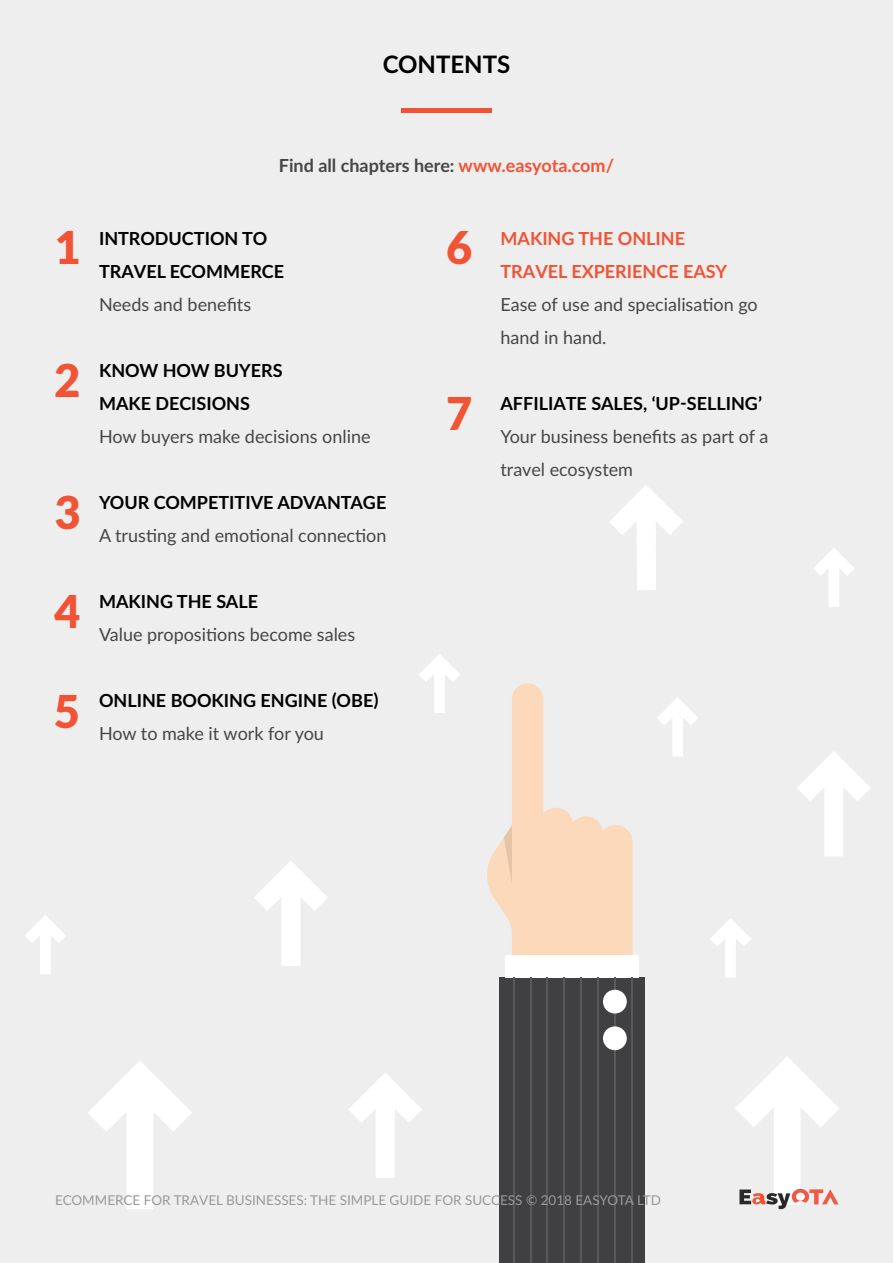
<style>
.page{position:relative;width:893px;height:1263px;background:#eee}
.page>*{position:absolute;margin:0;border:0;box-sizing:border-box;transform-origin:0 0}
.t1{font:900 45px/98.9px "Lato";color:#f15434}
.t2{font:700 24px "Lato";color:#000}
.t3{font:18px/33px "Lato";color:#464646}
.t4{font:700 18px/33px "Lato";color:#000}
.t5{font:700 18px "Lato";color:#464646}
.t6{font:700 18px/33px "Lato";color:#f15434}
.t7{font:13.5px "Lato";color:#999}
.s1{color:#f15434}
</style>
<div class="page">
<div style="left:401px;top:108px;width:90px;height:5px;background:#f15434"></div>
<svg style="left:487px;top:683px;width:146px;height:348px;fill:#fcd9ba"></svg>
<div style="left:500px;top:977px;width:145px;height:286px;background:#404042"></div>
<div style="left:505px;top:955px;width:134px;height:22px;background:#fff"></div>
<hr style="left:513px;top:977px;width:1px;height:286px;background:#59595c">
<hr style="left:530px;top:977px;width:1px;height:286px;background:#59595c">
<hr style="left:547px;top:977px;width:1px;height:286px;background:#59595c">
<hr style="left:564px;top:977px;width:1px;height:286px;background:#59595c">
<hr style="left:580px;top:977px;width:2px;height:286px;background:#59595c">
<hr style="left:597px;top:977px;width:2px;height:286px;background:#59595c">
<hr style="left:614px;top:977px;width:2px;height:286px;background:#59595c">
<hr style="left:631px;top:977px;width:1px;height:286px;background:#59595c">
<div style="left:603px;top:990px;width:24px;height:23px;background:#fff;border-radius:50%"></div>
<div style="left:603px;top:1026px;width:24px;height:24px;background:#fff;border-radius:50%"></div>
<svg style="left:504px;top:825px;width:8px;height:59px"></svg>
<svg style="left:25px;top:915px;width:41px;height:59px"></svg>
<svg style="left:419px;top:654px;width:41px;height:59px"></svg>
<svg style="left:710px;top:918px;width:41px;height:59px"></svg>
<svg style="left:813px;top:548px;width:41px;height:59px"></svg>
<svg style="left:657px;top:697px;width:41px;height:59px"></svg>
<svg style="left:797px;top:751px;width:73px;height:105px"></svg>
<svg style="left:349px;top:1073px;width:73px;height:105px"></svg>
<svg style="left:610px;top:485px;width:73px;height:105px"></svg>
<svg style="left:254px;top:861px;width:74px;height:105px"></svg>
<svg style="left:88px;top:1061px;width:104px;height:148px"></svg>
<svg style="left:735px;top:1057px;width:104px;height:152px"></svg>
<h2 class="t2" style="left:383px;top:47px;width:129px">CONTENTS</h2>
<p class="t5" style="left:279px;top:153px;width:337px">FIND ALL CHAPTERS HERE: <span class="s1">WWW.EASYOTA.COM/</span></p>
<h1 class="t1" style="left:54px;top:197px;width:28px">1</h1>
<p class="t4" style="left:99px;top:221px;width:187px">I NTRODUCTION TO<br>TRAVEL ECOMM ERCE</p>
<p class="t3" style="left:99px;top:287px;width:154px">Needs and benefits</p>
<h1 class="t1" style="left:54px;top:330px;width:28px">2</h1>
<p class="t4" style="left:99px;top:353px;width:185px">KNOW HOW BUYERS<br>MAKE DECISIONS</p>
<p class="t3" style="left:99px;top:419px;width:273px">How buyers make decisions online</p>
<h1 class="t1" style="left:54px;top:462px;width:28px">3<br>4</h1>
<h1 class="t1" style="left:54px;top:661px;width:28px">5</h1>
<p class="t4" style="left:99px;top:485px;width:289px">YOUR COM PETITIVE ADVANTAGE</p>
<p class="t3" style="left:99px;top:518px;width:289px">A trusting and emotional connection</p>
<p class="t4" style="left:99px;top:584px;width:161px">MAKING THE SALE</p>
<p class="t3" style="left:99px;top:617px;width:258px">Value propositions become sales</p>
<p class="t4" style="left:99px;top:683px;width:281px">ONLINE BOOKING ENGINE (OBE)</p>
<p class="t3" style="left:99px;top:716px;width:226px">How to make it work for you</p>
<h1 class="t1" style="left:446px;top:197px;width:28px">6</h1>
<h1 class="t1" style="left:446px;top:363px;width:28px">7</h1>
<p class="t6" style="left:500px;top:221px;width:228px">MAKING THE ONLINE<br>TRAVEL EXPERIENCE EASY</p>
<p class="t3" style="left:500px;top:287px;width:259px">Ease of use and specialisation go hand in hand.</p>
<p class="t4" style="left:500px;top:386px;width:263px">AFFILIATE SALES, ‘UP-SELLING’</p>
<p class="t3" style="left:500px;top:419px;width:269px">Your business benefits as part of a travel ecosystem</p>
<p class="t7" style="left:55px;top:1190px;width:591px">eCommerce for Travel busi nesses: Th e si mple guide for success © 2018 Easyota Ltd</p>
</div>
